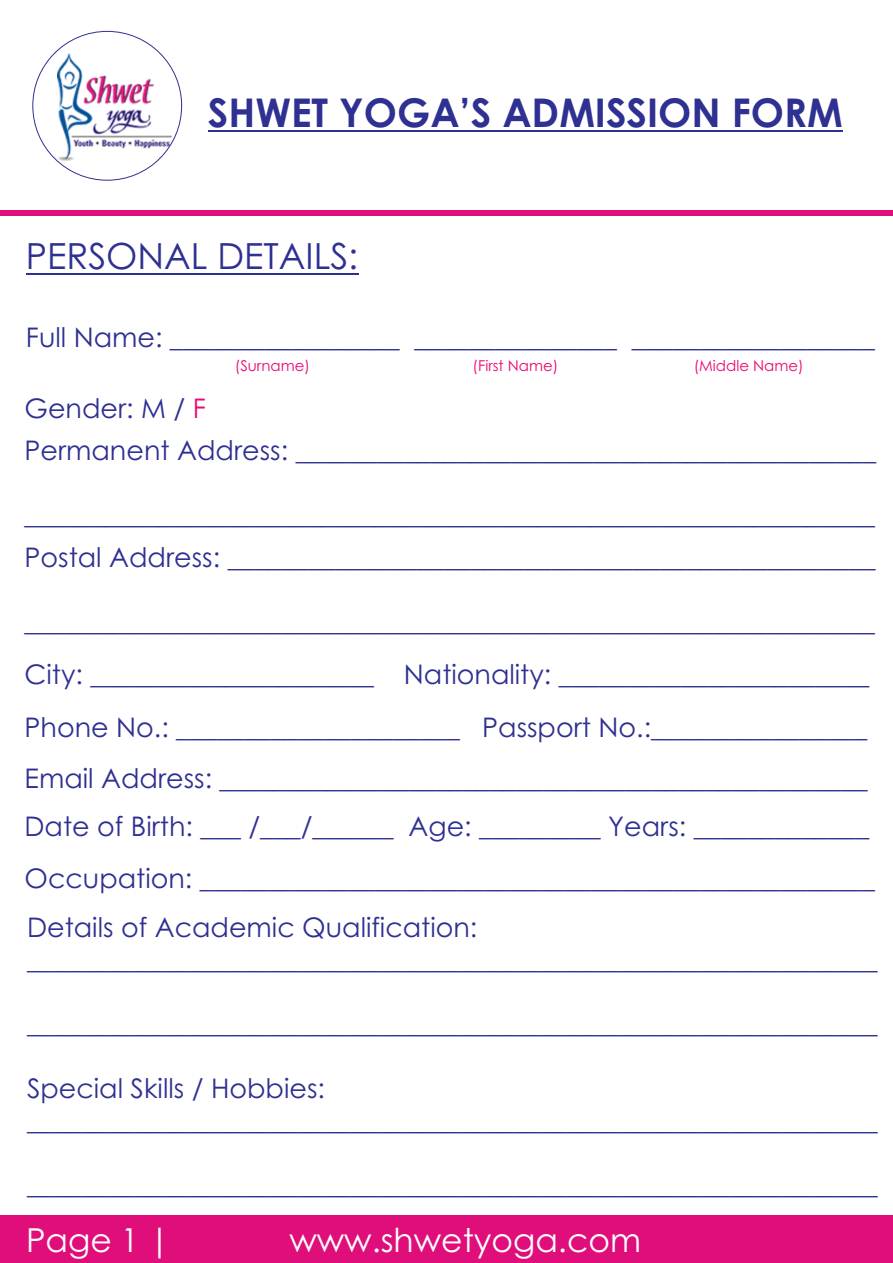
<style>
.page{position:relative;width:893px;height:1263px;background:#fff}
.page>*{position:absolute;margin:0;border:0;box-sizing:border-box;transform-origin:0 0}
.t1{font:700 39.6px "Century Gothic";color:#2e3092}
.t2{font:36px "Century Gothic";color:#2e3092}
.t3{font:33px "Century Gothic";color:#fff}
.t4{font:27px/52.2px "Century Gothic";color:#2e3092}
.t5{font:15px "Century Gothic";color:#ed0875}
.s1{color:#ed0875}
</style>
<div class="page">
<div style="left:0;top:211px;width:893px;height:5px;background:#df0e7a"></div>
<div style="left:0;top:1215px;width:893px;height:48px;background:#df0e7a"></div>
<img style="left:57px;top:53px;width:115px;height:107px">
<hr style="left:208px;top:130px;width:635px;height:2px;background:#2e3092">
<hr style="left:26px;top:273px;width:332px;height:1px;background:#2e3092">
<h1 class="t1" style="left:208px;top:97px;width:636px">SHWET YOGA’S ADMISSION FORM</h1>
<h2 class="t2" style="left:26px;top:242px;width:334px">PERSONAL DETAILS:</h2>
<p class="t4" style="left:26px;top:313px;width:850px">Full Name: _________________ _______________ __________________</p>
<p class="t5" style="left:235px;top:359px;width:77px">(Surname)</p>
<p class="t5" style="left:473px;top:359px;width:87px">(First Name)</p>
<p class="t5" style="left:694px;top:359px;width:111px">(Middle Name)</p>
<p class="t4" style="left:25px;top:389px;width:853px;line-height:42.5px">Gender: M / <span class="s1">F<br></span>Permanent Address: ___________________________________________</p>
<p class="t4" style="left:25px;top:496px;width:853px;line-height:42.5px">_______________________________________________________________<br>Postal Address: ________________________________________________</p>
<p class="t4" style="left:25px;top:598px;width:852px">_______________________________________________________________ City: _____________________ Nationality: _______________________ Phone No.: _____________________ Passport No.:________________ Email Address: ________________________________________________</p>
<p class="t4" style="left:25px;top:803px;width:852px">Date of Birth: ___ /___/______ Age: _________ Years: _____________<br>Occupation: __________________________________________________</p>
<p class="t4" style="left:27px;top:913px;width:852px;line-height:32.1px">Details of Academic Qualification: _______________________________________________________________</p>
<p class="t4" style="left:27px;top:1000px;width:852px">_______________________________________________________________</p>
<p class="t4" style="left:27px;top:1074px;width:852px;line-height:32.1px">Special Skills / Hobbies: _______________________________________________________________</p>
<p class="t4" style="left:27px;top:1161px;width:852px">_______________________________________________________________</p>
<p class="t3" style="left:26px;top:1227px;width:146px">Page 1 |</p>
<p class="t3" style="left:289px;top:1227px;width:353px">www.shwetyoga.com</p>
</div>
